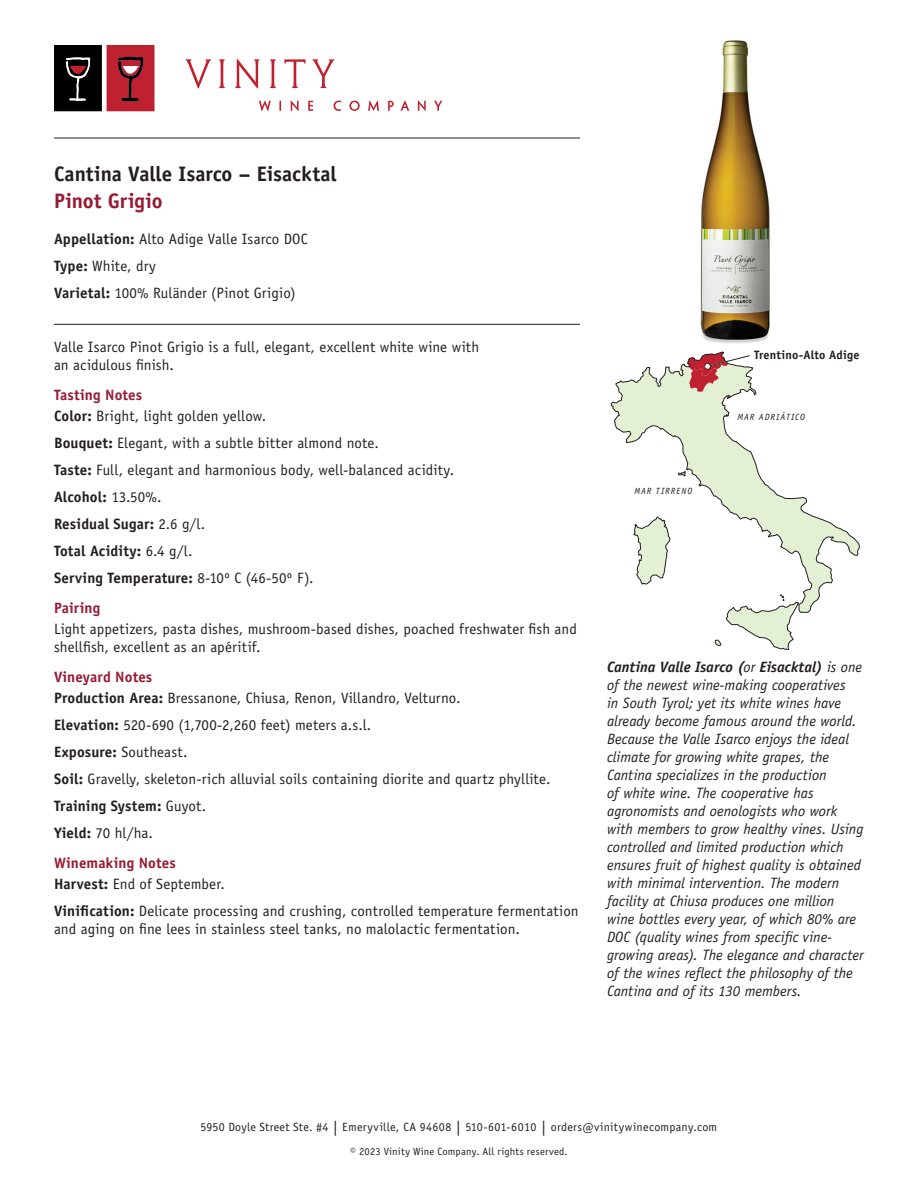
<style>
.page{position:relative;width:918px;height:1188px;background:#fff}
.page>*{position:absolute;margin:0;border:0;box-sizing:border-box;transform-origin:0 0}
.t1{font:700 21px "Officina Sans Std";letter-spacing:-.005em;color:#231f20}
.t2{font:700 21px "Officina Sans Std";letter-spacing:-.005em;color:#981a35}
.t3{font:15px/27px "Officina Sans Std";letter-spacing:.005em;color:#231f20}
.t4{font:italic 15px/18px "Officina Sans Std";color:#231f20}
.t5{font:700 15px/21px "Officina Sans Std";letter-spacing:.005em;color:#981a35}
.t6{font:700 12.15px "Officina Sans Std";letter-spacing:.015em;color:#231f20}
.t7{font:12px "Officina Sans Std";letter-spacing:.025em;color:#231f20}
.t8{font:10.5px "Officina Sans Std";letter-spacing:.02em;color:#231f20}
.t9{font:italic 9px "Officina Sans Std";letter-spacing:.105em;color:#231f20}
.s1{font-weight:700}
.s2{font-weight:700;color:#981a35}
.s3{color:#231f20}
.s4{font-weight:400;color:#231f20}
.s5{font-size:15px}
</style>
<div class="page">
<hr style="left:54px;top:324px;width:526px;height:1px;background:#231f20">
<img style="left:700px;top:40px;width:70px;height:304px">
<svg style="left:611px;top:352px;width:249px;height:298px"></svg>
<hr style="left:54px;top:138px;width:526px;height:1px;background:#231f20">
<svg style="left:54px;top:45px;width:101px;height:66px;background:#6a272e"></svg>
<svg style="left:186px;top:59px;width:25px;height:29px"></svg>
<svg style="left:219px;top:59px;width:6px;height:29px"></svg>
<svg style="left:235px;top:59px;width:24px;height:29px"></svg>
<svg style="left:270px;top:59px;width:6px;height:29px"></svg>
<svg style="left:284px;top:59px;width:21px;height:29px"></svg>
<svg style="left:313px;top:59px;width:21px;height:29px"></svg>
<svg style="left:259px;top:101px;width:12px;height:10px"></svg>
<svg style="left:279px;top:101px;width:2px;height:10px"></svg>
<svg style="left:291px;top:101px;width:8px;height:10px"></svg>
<svg style="left:308px;top:101px;width:5px;height:10px"></svg>
<svg style="left:334px;top:101px;width:7px;height:10px"></svg>
<svg style="left:349px;top:101px;width:11px;height:10px"></svg>
<svg style="left:368px;top:101px;width:11px;height:10px"></svg>
<svg style="left:388px;top:101px;width:6px;height:10px"></svg>
<svg style="left:401px;top:101px;width:8px;height:10px"></svg>
<svg style="left:418px;top:101px;width:8px;height:10px"></svg>
<svg style="left:434px;top:101px;width:8px;height:10px"></svg>
<h1 class="t1" style="left:54px;top:160px;width:284px">Cantina Valle Isarco – Eisacktal</h1>
<h1 class="t2" style="left:54px;top:187px;width:110px">Pinot Grigio</h1>
<p class="t3" style="left:54px;top:225px;width:255px"><span class="s1">Appellation:</span> Alto Adige Valle Isarco DOC<br><span class="s1">Type:</span> White, dry<br><span class="s1">Varietal:</span> 100% Ruländer (Pinot Grigio)</p>
<p class="t3" style="left:54px;top:338px;width:427px;line-height:18px">Valle Isarco Pinot Grigio is a full, elegant, excellent white wine with an acidulous finish.</p>
<p class="t3" style="left:54px;top:384px;width:214px;line-height:21px"><span class="s2">Tasting Notes<br></span><span class="s1">Color:</span> Bright, light golden yellow.</p>
<p class="t3" style="left:54px;top:429px;width:402px"><span class="s1">Bouquet:</span> Elegant, with a subtle bitter almond note.<br><span class="s1">Taste:</span> Full, elegant and harmonious body, well-balanced acidity.<br><span class="s1">Alcohol:</span> 13.50%.<br><span class="s1">Residual Sugar:</span> 2.6 g/l.<br><span class="s1">Total Acidity:</span> 6.4 g/l.<br><span class="s1">Serving Temperature:</span> 8-10º C (46-50º F).</p>
<p class="t5" style="left:54px;top:597px;width:48px">Pairing</p>
<p class="t3" style="left:54px;top:620px;width:524px;line-height:18px">Light appetizers, pasta dishes, mushroom-based dishes, poached freshwater fish and shellfish, excellent as an apéritif.</p>
<p class="t3" style="left:54px;top:666px;width:408px;line-height:21px"><span class="s2">Vineyard Notes<br></span><span class="s1">Production Area:</span> Bressanone, Chiusa, Renon, Villandro, Velturno.</p>
<p class="t3" style="left:54px;top:711px;width:498px"><span class="s1">Elevation:</span> 520-690 (1,700-2,260 feet) meters a.s.l.<br><span class="s1">Exposure:</span> Southeast.<br><span class="s1">Soil:</span> Gravelly, skeleton-rich alluvial soils containing diorite and quartz phyllite.<br><span class="s1">Training System:</span> Guyot.<br><span class="s1">Yield:</span> 70 hl/ha.</p>
<p class="t5" style="left:54px;top:852px;width:172px">Winemaking Notes<br><span class="s3">Harvest:</span> <span class="s4">End of September.</span></p>
<p class="t3" style="left:54px;top:902px;width:526px;line-height:18px"><span class="s1">Vinification:</span> Delicate processing and crushing, controlled temperature fermentation and aging on fine lees in stainless steel tanks, no malolactic fermentation.</p>
<p class="t6" style="left:754px;top:348px;width:107px">Trentino-Alto Adige</p>
<p class="t9" style="left:634px;top:486px;width:59px">MAR TIRRENO</p>
<p class="t9" style="left:737px;top:411px;width:69px">MAR ADRIÁTICO</p>
<p class="t4" style="left:607px;top:658px;width:258px"><span class="s1">Cantina Valle Isarco (</span>or <span class="s1">Eisacktal)</span> is one of the newest wine-making cooperatives<br>in South Tyrol; yet its white wines have already become famous around the world.<br>Because the Valle Isarco enjoys the ideal climate for growing white grapes, the Cantina specializes in the production<br>of white wine. The cooperative has agronomists and oenologists who work with members to grow healthy vines. Using controlled and limited production which ensures fruit of highest quality is obtained with minimal intervention. The modern facility at Chiusa produces one million wine bottles every year, of which 80% are DOC (quality wines from specific vine&shy;growing areas). The elegance and character of the wines reflect the philosophy of the Cantina and of its 130 members.</p>
<p class="t7" style="left:201px;top:1120px;width:518px">5950 Doyle Street Ste. #4 <span class="s5">|</span> Emeryville, CA 94608 <span class="s5">|</span> 510-601-6010 <span class="s5">|</span> orders@vinitywinecompany.com</p>
<p class="t8" style="left:350px;top:1145px;width:219px">© 2023 Vinity Wine Company. All rights reserved.</p>
</div>
